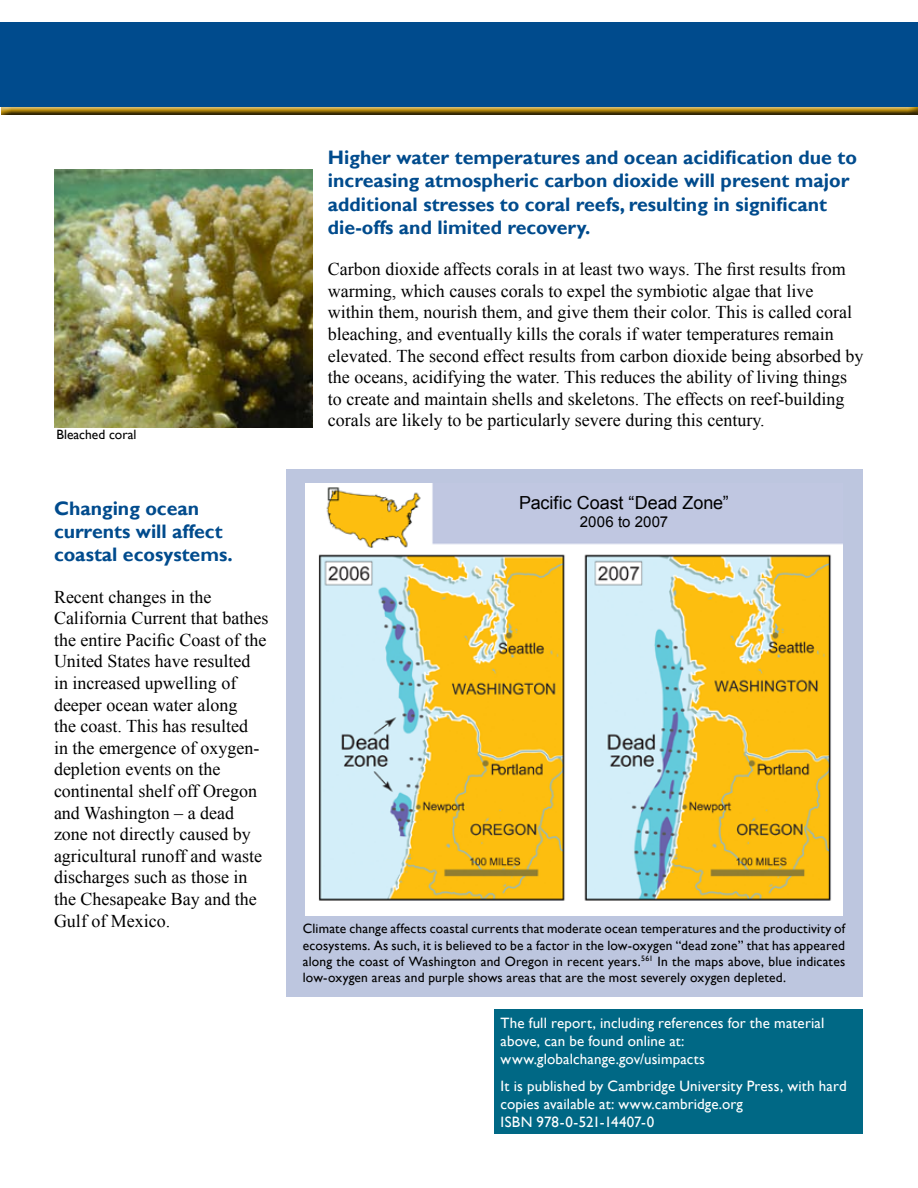
<style>
.page{position:relative;width:918px;height:1188px;background:#fff}
.page>*{position:absolute;margin:0;border:0;box-sizing:border-box;transform-origin:0 0}
.t1{font:700 19.5px/23.4px "Gill Sans";color:#004b8d}
.t2{font:18px/21.6px "Times New Roman";color:#000}
.t3{font:18px "Arial";letter-spacing:-.005em;color:#000}
.t4{font:15px/18px "Gill Sans";letter-spacing:.01em;color:#fff}
.t5{font:15px "Arial";letter-spacing:.005em;color:#000}
.t6{font:13.5px/16.2px "Gill Sans";letter-spacing:.01em;color:#000;text-align:justify}
</style>
<div class="page">
<div style="left:286px;top:469px;width:576px;height:527px;background:#bdc6df"></div>
<img style="left:306px;top:483px;width:536px;height:432px">
<img style="left:54px;top:170px;width:259px;height:257px">
<div style="left:0;top:105px;width:918px;height:12px;background:#000;opacity:.75"></div>
<div style="left:0;top:23px;width:918px;height:84px;background:#004b8d"></div>
<div style="left:494px;top:1010px;width:368px;height:124px;background:#006885"></div>
<p class="t6" style="left:56px;top:427px;width:81px">Bleached coral</p>
<p class="t1" style="left:54px;top:497px;width:180px">Changing ocean currents will affect coastal ecosystems.</p>
<p class="t2" style="left:54px;top:585px;width:216px">Recent changes in the<br>California Current that bathes the entire Pacific Coast of the<br>United States have resulted in increased upwelling of deeper ocean water along<br>the coast. This has resulted<br>in the emergence of oxygen&shy;depletion events on the continental shelf off Oregon and Washington – a dead zone not directly caused by agricultural runoff and waste discharges such as those in the Chesapeake Bay and the<br>Gulf of Mexico.</p>
<p class="t1" style="left:328px;top:146px;width:530px">Higher water temperatures and ocean acidification due to increasing atmospheric carbon dioxide will present major additional stresses to coral reefs, resulting in significant die-offs and limited recovery.</p>
<p class="t2" style="left:328px;top:258px;width:537px">Carbon dioxide affects corals in at least two ways. The first results from warming, which causes corals to expel the symbiotic algae that live within them, nourish them, and give them their color. This is called coral bleaching, and eventually kills the corals if water temperatures remain elevated. The second effect results from carbon dioxide being absorbed by the oceans, acidifying the water. This reduces the ability of living things to create and maintain shells and skeletons. The effects on reef-building corals are likely to be particularly severe during this century.</p>
<p class="t3" style="left:519px;top:490px;width:211px">Pacific Coast “Dead Zone”</p>
<p class="t5" style="left:580px;top:511px;width:90px">2006 to 2007</p>
<p class="t6" style="left:303px;top:921px;width:544px">Climate change affects coastal currents that moderate ocean temperatures and the productivity of ecosystems. As such, it is believed to be a factor in the low-oxygen “dead zone” that has appeared along the coast of Washington and Oregon in recent years.<sup>561</sup> In the maps above, blue indicates low-oxygen areas and purple shows areas that are the most severely oxygen depleted.</p>
<p class="t4" style="left:501px;top:1014px;width:325px">The full report, including references for the material above, can be found online at: www.globalchange.gov/usimpacts</p>
<p class="t4" style="left:501px;top:1077px;width:348px">It is published by Cambridge University Press, with hard copies available at: www.cambridge.org<br>ISBN 978-0-521-14407-0</p>
</div>
